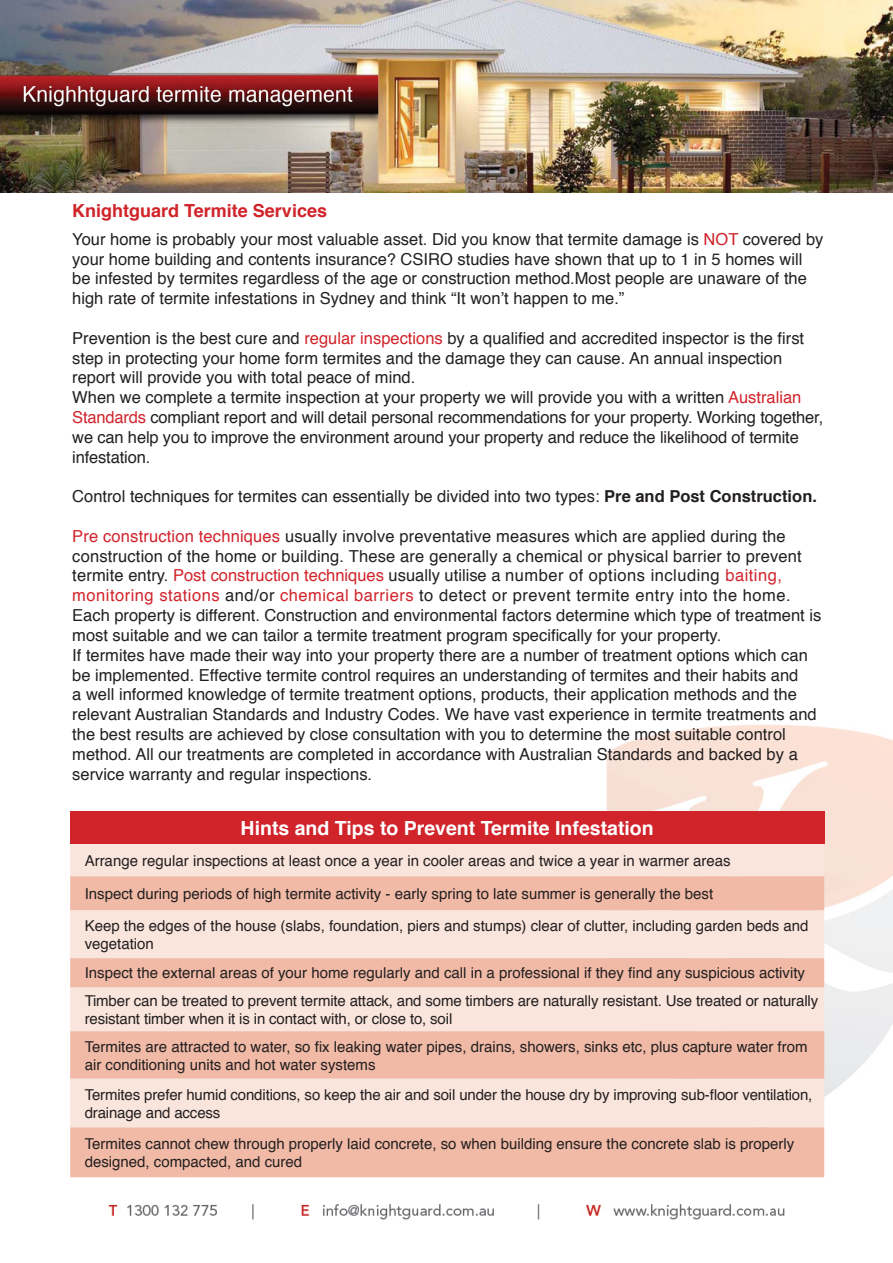
<style>
.page{position:relative;width:893px;height:1263px;background:#fff}
.page>*{position:absolute;margin:0;border:0;box-sizing:border-box;transform-origin:0 0}
.table_head{font:700 19.5px "Helvetica";color:#fff}
.Head{font:700 18px "Helvetica";color:#d1232a}
.Text{font:16.5px/19.8px "Helvetica";color:#231f20}
.Table_text{font:15px/18px "Helvetica";color:#231f20}
.s1{color:#d1232a}
.s2{font-weight:700}
</style>
<div class="page">
<img style="left:0;top:0;width:893px;height:1220px">
<div style="left:70px;top:811px;width:754px;height:33px;background:#d1232a"></div>
<div style="left:70px;top:844px;width:754px;height:32px;background:#f9e5dc"></div>
<svg style="left:70px;top:876px;width:754px;height:301px;background:#f4cebf"></svg>
<p class="Head" style="left:72px;top:196px;width:256px">Knightguard Termite Services</p>
<p class="Text" style="left:72px;top:230px;width:753px">Your home is probably your most valuable asset. Did you know that termite damage is <span class="s1">NOT</span> covered by your home building and contents insurance? CSIRO studies have shown that up to 1 in 5 homes will be infested by termites regardless of the age or construction method.Most people are unaware of the high rate of termite infestations in Sydney and think “It won’t happen to me.”</p>
<p class="Text" style="left:72px;top:329px;width:733px">Prevention is the best cure and <span class="s1">regular inspections</span> by a qualified and accredited inspector is the first step in protecting your home form termites and the damage they can cause. An annual inspection report will provide you with total peace of mind.</p>
<p class="Text" style="left:72px;top:388px;width:752px">When we complete a termite inspection at your property we will provide you with a written <span class="s1">Australian Standards</span> compliant report and will detail personal recommendations for your property. Working together, we can help you to improve the environment around your property and reduce the likelihood of termite infestation.</p>
<p class="Text" style="left:72px;top:487px;width:746px">Control techniques for termites can essentially be divided into two types: <span class="s2">Pre and Post Construction.</span></p>
<p class="Text" style="left:72px;top:527px;width:731px"><span class="s1">Pre construction techniques</span> usually involve preventative measures which are applied during the construction of the home or building. These are generally a chemical or physical barrier to prevent termite entry. <span class="s1">Post construction techniques</span> usually utilise a number of options including <span class="s1">baiting, monitoring stations</span> and/or <span class="s1">chemical barriers</span> to detect or prevent termite entry into the home.</p>
<p class="Text" style="left:72px;top:606px;width:750px">Each property is different. Construction and environmental factors determine which type of treatment is most suitable and we can tailor a termite treatment program specifically for your property.</p>
<p class="Text" style="left:72px;top:645px;width:746px">If termites have made their way into your property there are a number of treatment options which can be implemented. Effective termite control requires an understanding of termites and their habits and<br>a well informed knowledge of termite treatment options, products, their application methods and the relevant Australian Standards and Industry Codes. We have vast experience in termite treatments and the best results are achieved by close consultation with you to determine the most suitable control</p>
<p class="Text" style="left:72px;top:744px;width:727px">method. All our treatments are completed in accordance with Australian Standards and backed by a service warranty and regular inspections.</p>
<p class="table_head" style="left:241px;top:812px;width:415px">Hints and Tips to Prevent Termite Infestation</p>
<p class="Table_text" style="left:85px;top:852px;width:648px">Arrange regular inspections at least once a year in cooler areas and twice a year in warmer areas</p>
<p class="Table_text" style="left:85px;top:885px;width:630px">Inspect during periods of high termite activity - early spring to late summer is generally the best</p>
<p class="Table_text" style="left:85px;top:917px;width:725px">Keep the edges of the house (slabs, foundation, piers and stumps) clear of clutter, including garden beds and vegetation</p>
<p class="Table_text" style="left:85px;top:964px;width:722px">Inspect the external areas of your home regularly and call in a professional if they find any suspicious activity</p>
<p class="Table_text" style="left:85px;top:992px;width:735px">Timber can be treated to prevent termite attack, and some timbers are naturally resistant. Use treated or naturally resistant timber when it is in contact with, or close to, soil</p>
<p class="Table_text" style="left:85px;top:1038px;width:724px">Termites are attracted to water, so fix leaking water pipes, drains, showers, sinks etc, plus capture water from</p>
<p class="Table_text" style="left:85px;top:1056px;width:292px">air conditioning units and hot water systems</p>
<p class="Table_text" style="left:85px;top:1086px;width:729px">Termites prefer humid conditions, so keep the air and soil under the house dry by improving sub-floor ventilation, drainage and access</p>
<p class="Table_text" style="left:85px;top:1135px;width:711px">Termites cannot chew through properly laid concrete, so when building ensure the concrete slab is properly designed, compacted, and cured</p>
</div>
